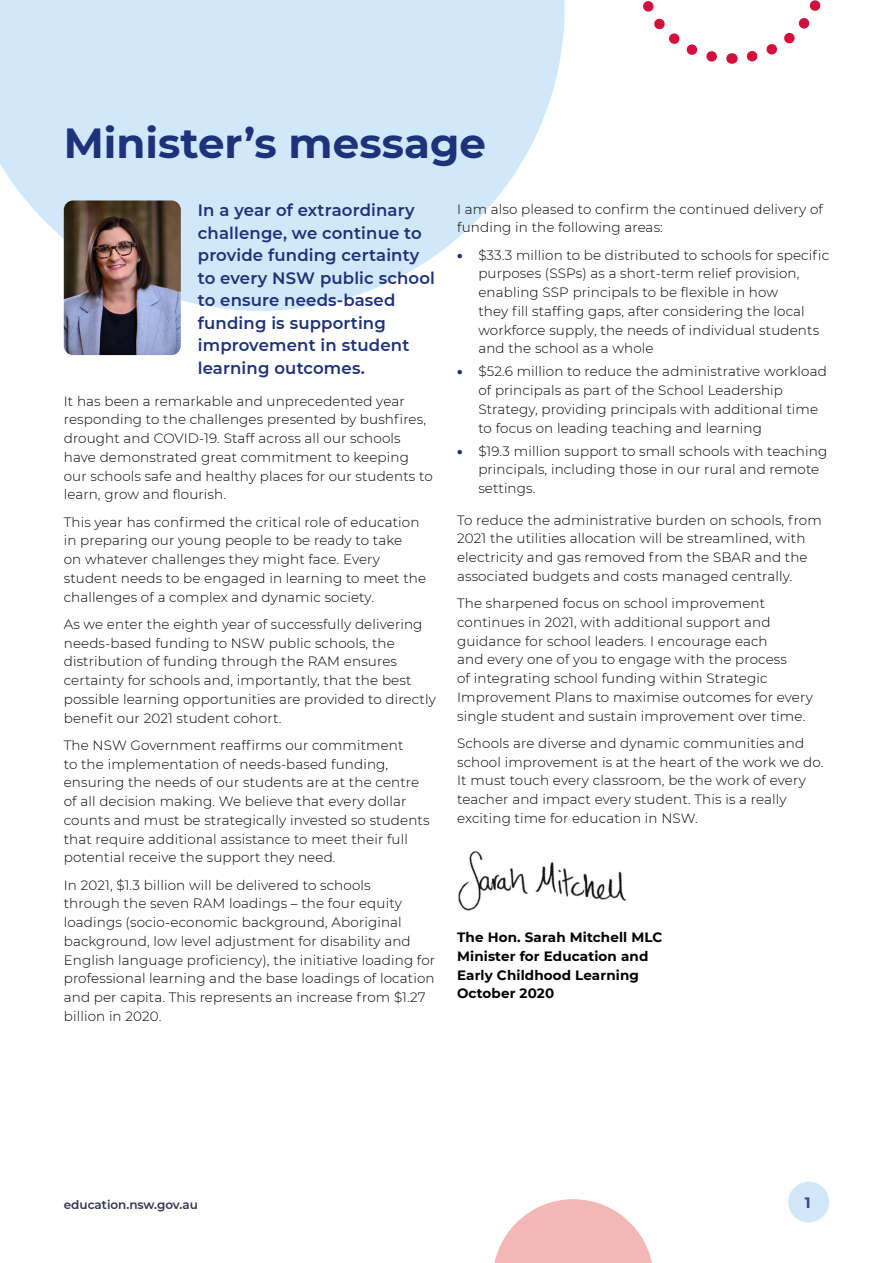
<style>
.page{position:relative;width:893px;height:1263px;background:#fff}
.page>*{position:absolute;margin:0;border:0;box-sizing:border-box;transform-origin:0 0}
.H1_Heading{font:700 42px "Montserrat";color:#1d3278}
.Intro_Body{font:600 16.5px/22.5px "Montserrat";letter-spacing:.01em;color:#1d3278}
.t1{font:700 15px "Montserrat";color:#3c4788}
.Body{font:300 13.5px/18.8px "Montserrat";letter-spacing:.01em;color:#000}
.Body-2{font:700 13.5px/18.8px "Montserrat";letter-spacing:.01em;color:#000}
.t2{font:600 12px "Montserrat";color:#32334c}
.s1{font-weight:900;color:#1d3278}
</style>
<div class="page">
<img style="left:458px;top:851px;width:169px;height:60px">
<svg style="left:0;top:0;width:565px;height:311px;fill:#d0e8f9"></svg>
<svg style="left:746px;top:0;width:75px;height:62px"></svg>
<svg style="left:643px;top:1px;width:90px;height:63px"></svg>
<img style="left:64px;top:200px;width:117px;height:155px">
<svg style="left:494px;top:1199px;width:158px;height:64px"></svg>
<div style="left:788px;top:1181px;width:41px;height:41px;background:#d0e8f9;border-radius:50%"></div>
<h2 class="H1_Heading" style="left:64px;top:113px;width:424px">Minister’s message</h2>
<p class="Intro_Body" style="left:198px;top:199px;width:239px">In a year of extraordinary challenge, we continue to provide funding certainty to every NSW public school to ensure needs-based funding is supporting improvement in student learning outcomes.</p>
<p class="Body" style="left:64px;top:391px;width:370px">It has been a remarkable and unprecedented year responding to the challenges presented by bushfires, drought and COVID-19. Staff across all our schools have demonstrated great commitment to keeping our schools safe and healthy places for our students to learn, grow and flourish.</p>
<p class="Body" style="left:64px;top:512px;width:364px">This year has confirmed the critical role of education in preparing our young people to be ready to take<br>on whatever challenges they might face. Every student needs to be engaged in learning to meet the challenges of a complex and dynamic society.</p>
<p class="Body" style="left:64px;top:614px;width:374px">As we enter the eighth year of successfully delivering needs-based funding to NSW public schools, the distribution of funding through the RAM ensures certainty for schools and, importantly, that the best possible learning opportunities are provided to directly benefit our 2021 student cohort.</p>
<p class="Body" style="left:64px;top:735px;width:367px">The NSW Government reaffirms our commitment<br>to the implementation of needs-based funding, ensuring the needs of our students are at the centre of all decision making. We believe that every dollar counts and must be strategically invested so students that require additional assistance to meet their full potential receive the support they need.</p>
<p class="Body" style="left:64px;top:875px;width:373px">In 2021, $1.3 billion will be delivered to schools<br>through the seven RAM loadings – the four equity loadings (socio-economic background, Aboriginal background, low level adjustment for disability and English language proficiency), the initiative loading for professional learning and the base loadings of location and per capita. This represents an increase from $1.27 billion in 2020.</p>
<p class="Body" style="left:457px;top:199px;width:367px">I am also pleased to confirm the continued delivery of funding in the following areas:</p>
<p class="Body" style="left:478px;top:245px;width:352px;text-indent:-21px"><span class="s1">•</span> $33.3 million to be distributed to schools for specific purposes (SSPs) as a short-term relief provision, enabling SSP principals to be flexible in how<br>they fill staffing gaps, after considering the local workforce supply, the needs of individual students and the school as a whole</p>
<p class="Body" style="left:478px;top:362px;width:350px;text-indent:-21px"><span class="s1">•</span> $52.6 million to reduce the administrative workload of principals as part of the School Leadership Strategy, providing principals with additional time to focus on leading teaching and learning</p>
<p class="Body" style="left:478px;top:441px;width:350px;text-indent:-21px"><span class="s1">•</span> $19.3 million support to small schools with teaching principals, including those in our rural and remote settings.</p>
<p class="Body" style="left:457px;top:510px;width:366px">To reduce the administrative burden on schools, from 2021 the utilities allocation will be streamlined, with electricity and gas removed from the SBAR and the associated budgets and costs managed centrally.</p>
<p class="Body" style="left:457px;top:593px;width:357px">The sharpened focus on school improvement continues in 2021, with additional support and guidance for school leaders. I encourage each<br>and every one of you to engage with the process<br>of integrating school funding within Strategic Improvement Plans to maximise outcomes for every single student and sustain improvement over time.</p>
<p class="Body" style="left:457px;top:733px;width:368px">Schools are diverse and dynamic communities and school improvement is at the heart of the work we do.<br>It must touch every classroom, be the work of every teacher and impact every student. This is a really exciting time for education in NSW.</p>
<p class="Body-2" style="left:457px;top:927px;width:207px">The Hon. Sarah Mitchell MLC<br>Minister for Education and<br>Early Childhood Learning<br>October 2020</p>
<p class="t2" style="left:64px;top:1196px;width:136px">education.nsw.gov.au</p>
<p class="t1" style="left:805px;top:1192px;width:7px">1</p>
</div>
